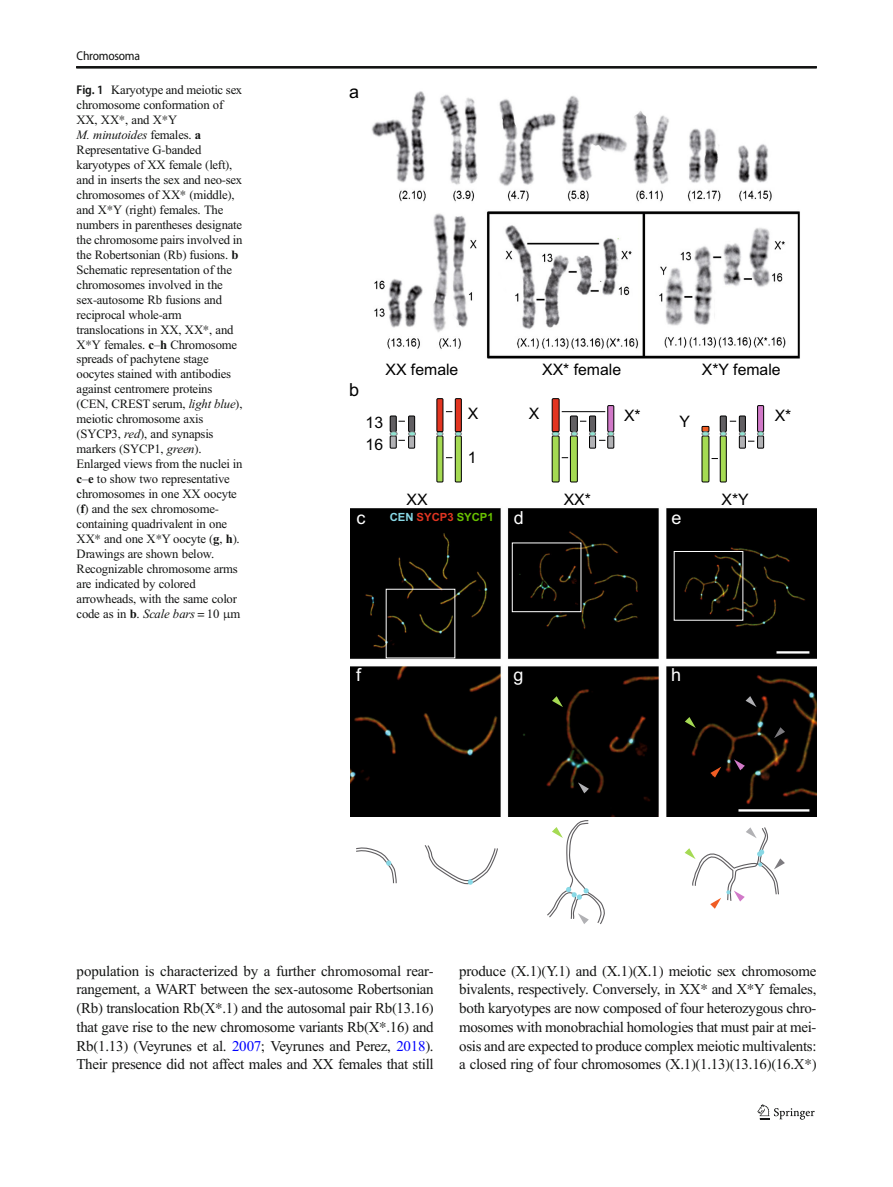
<style>
.page{position:relative;width:893px;height:1187px;background:#fff}
.page>*{position:absolute;margin:0;border:0;box-sizing:border-box;transform-origin:0 0}
.t1{font:18px "Xpxpvc Arial";color:#fff}
.t2{font:18px "Xpxpvc Arial";color:#000}
.t3{font:15.75px/21.5px "Xpxpvc Arial";color:#000}
.t4{font:15px/18.8px "Thhprg Adv TT3713 a 231";letter-spacing:-.015em;color:#131413;text-align:justify}
.t5{font:12.75px/15px "Thhprg Adv TT3713 a 231";letter-spacing:-.015em;color:#131413}
.t6{font:12.75px "Hrsklq Adv TT50 a 2 f 13 e.I";letter-spacing:-.015em;color:#131413}
.t7{font:12.75px "Clwdyn Adv T Tc 488 b 0 e 6";color:#131413}
.t8{font:700 11.25px "Xvntfs Arial";color:#e23521}
.s1{font-family:"Mqjgbw Adv TT577 c 760 c"}
.s2{font-family:"Thhprg Adv TT3713 a 231"}
.s3{font-family:"Skfgns Adv T Tb 8864 ccf.B"}
.s4{font-family:"Ffqhql Adv TT3713 a 231"}
.s5{font-family:"Hrsklq Adv TT50 a 2 f 13 e.I"}
.s6{font-family:"Msjnxv Adv TT3713 a 231"}
.s7{color:#88d8e5}
.s8{color:#69c200}
.s9{color:#00f}
</style>
<div class="page">
<img style="left:350px;top:91px;width:466px;height:725px">
<div style="left:390px;top:436px;width:6px;height:12px;background:#b1b1b4"></div>
<div style="left:390px;top:435px;width:7px;height:13px;border:1px solid #000"></div>
<div style="left:390px;top:416px;width:6px;height:15px;background:#615f62"></div>
<div style="left:390px;top:415px;width:7px;height:17px;border:1px solid #000"></div>
<div style="left:437px;top:436px;width:6px;height:46px;background:#a5da53"></div>
<div style="left:436px;top:435px;width:7px;height:47px;border:1px solid #000"></div>
<svg style="left:436px;top:432px;width:7px;height:4px"></svg>
<div style="left:437px;top:398px;width:6px;height:33px;background:#e23521"></div>
<div style="left:436px;top:398px;width:7px;height:34px;border:1px solid #000"></div>
<div style="left:409px;top:436px;width:6px;height:12px;background:#b1b1b4"></div>
<div style="left:408px;top:435px;width:7px;height:13px;border:1px solid #000"></div>
<div style="left:409px;top:416px;width:6px;height:15px;background:#615f62"></div>
<div style="left:408px;top:415px;width:7px;height:17px;border:1px solid #000"></div>
<div style="left:408px;top:431px;width:8px;height:5px;border:1px solid #7c7a7d;border-radius:50%"></div>
<div style="left:455px;top:436px;width:6px;height:46px;background:#a5da53"></div>
<div style="left:455px;top:435px;width:7px;height:47px;border:1px solid #000"></div>
<svg style="left:455px;top:432px;width:7px;height:4px"></svg>
<div style="left:455px;top:398px;width:6px;height:33px;background:#e23521"></div>
<div style="left:455px;top:398px;width:7px;height:34px;border:1px solid #000"></div>
<div style="left:570px;top:436px;width:7px;height:46px;background:#a5da53"></div>
<div style="left:570px;top:435px;width:8px;height:47px;border:1px solid #000"></div>
<div style="left:570px;top:416px;width:7px;height:15px;background:#615f62"></div>
<div style="left:570px;top:415px;width:8px;height:17px;border:1px solid #000"></div>
<svg style="left:571px;top:431px;width:7px;height:5px"></svg>
<div style="left:589px;top:436px;width:7px;height:12px;background:#b1b1b4"></div>
<div style="left:589px;top:435px;width:7px;height:13px;border:1px solid #000"></div>
<div style="left:589px;top:416px;width:7px;height:15px;background:#615f62"></div>
<div style="left:589px;top:415px;width:7px;height:17px;border:1px solid #000"></div>
<div style="left:608px;top:436px;width:6px;height:12px;background:#b1b1b4"></div>
<div style="left:607px;top:435px;width:7px;height:13px;border:1px solid #000"></div>
<div style="left:608px;top:405px;width:6px;height:26px;background:#d179c8"></div>
<div style="left:607px;top:405px;width:7px;height:27px;border:1px solid #000"></div>
<div style="left:552px;top:436px;width:7px;height:46px;background:#a5da53"></div>
<div style="left:552px;top:435px;width:8px;height:47px;border:1px solid #000"></div>
<div style="left:552px;top:431px;width:8px;height:5px;border:1px solid #7c7a7d;border-radius:50%"></div>
<div style="left:552px;top:398px;width:7px;height:33px;background:#e23521"></div>
<div style="left:552px;top:398px;width:8px;height:34px;border:1px solid #000"></div>
<svg style="left:589px;top:431px;width:25px;height:10px"></svg>
<hr style="left:562px;top:411px;width:43px;height:1px;background:#000">
<div style="left:702px;top:436px;width:7px;height:46px;background:#a5da53"></div>
<div style="left:702px;top:435px;width:7px;height:47px;border:1px solid #000"></div>
<svg style="left:702px;top:426px;width:7px;height:10px"></svg>
<div style="left:720px;top:436px;width:6px;height:46px;background:#a5da53"></div>
<div style="left:720px;top:435px;width:7px;height:47px;border:1px solid #000"></div>
<div style="left:720px;top:416px;width:6px;height:15px;background:#615f62"></div>
<div style="left:720px;top:415px;width:7px;height:17px;border:1px solid #000"></div>
<svg style="left:720px;top:431px;width:7px;height:5px"></svg>
<div style="left:739px;top:436px;width:6px;height:12px;background:#b1b1b4"></div>
<div style="left:739px;top:435px;width:7px;height:13px;border:1px solid #000"></div>
<div style="left:739px;top:416px;width:6px;height:15px;background:#615f62"></div>
<div style="left:739px;top:415px;width:7px;height:17px;border:1px solid #000"></div>
<div style="left:757px;top:436px;width:7px;height:12px;background:#b1b1b4"></div>
<div style="left:757px;top:435px;width:7px;height:13px;border:1px solid #000"></div>
<div style="left:757px;top:405px;width:7px;height:26px;background:#d179c8"></div>
<div style="left:757px;top:405px;width:7px;height:27px;border:1px solid #000"></div>
<svg style="left:739px;top:431px;width:25px;height:10px"></svg>
<svg style="left:746px;top:696px;width:10px;height:11px"></svg>
<div style="left:512px;top:542px;width:69px;height:70px;border:1px solid #fff"></div>
<svg style="left:390px;top:431px;width:25px;height:10px"></svg>
<svg style="left:424px;top:845px;width:74px;height:40px"></svg>
<svg style="left:356px;top:847px;width:41px;height:37px"></svg>
<svg style="left:685px;top:717px;width:11px;height:11px"></svg>
<svg style="left:774px;top:727px;width:11px;height:11px"></svg>
<svg style="left:734px;top:759px;width:11px;height:11px"></svg>
<svg style="left:710px;top:766px;width:11px;height:11px"></svg>
<svg style="left:547px;top:820px;width:58px;height:104px"></svg>
<svg style="left:685px;top:827px;width:100px;height:81px"></svg>
<svg style="left:552px;top:696px;width:11px;height:11px"></svg>
<svg style="left:578px;top:782px;width:11px;height:11px"></svg>
<hr style="left:77px;top:67px;width:739px;height:1px;background:#131413">
<svg style="left:757px;top:1104px;width:58px;height:15px"></svg>
<p class="t7" style="left:77px;top:51px;width:65px">Chromosoma</p>
<p class="t5" style="left:77px;top:84px;width:167px"><span class="s1">Fig. 1</span> Karyotype and meiotic sex chromosome conformation of<br>XX, XX*, and X*Y</p>
<p class="t6" style="left:77px;top:130px;width:126px">M. minutoides <span class="s2">females.</span> <span class="s3">a</span></p>
<p class="t5" style="left:77px;top:143px;width:167px">Representative G-banded karyotypes of XX female (left), and in inserts the sex and neo-sex chromosomes of XX* (middle), and X*Y (right) females. The numbers in parentheses designate the chromosome pairs involved in the Robertsonian (Rb) fusions. <span class="s3">b<br></span>Schematic representation of the chromosomes involved in the sex-autosome Rb fusions and reciprocal whole-arm translocations in XX, XX*, and<br>X*Y females. <span class="s3">c</span><span class="s4">–</span><span class="s3">h</span> Chromosome spreads of pachytene stage oocytes stained with antibodies against centromere proteins (CEN, CREST serum, <span class="s5">light blue</span>), meiotic chromosome axis (SYCP3, <span class="s5">red</span>), and synapsis markers (SYCP1, <span class="s5">green</span>).<br>Enlarged views from the nuclei in <span class="s3">c</span><span class="s4">–</span><span class="s3">e</span> to show two representative chromosomes in one XX oocyte (<span class="s3">f</span>) and the sex chromosome&shy;containing quadrivalent in one<br>XX* and one X*Y oocyte (<span class="s3">g</span>, <span class="s3">h</span>).<br>Drawings are shown below.<br>Recognizable chromosome arms are indicated by colored arrowheads, with the same color code as in <span class="s3">b</span>. <span class="s5">Scale bars</span> = 10 <span class="s6">μ</span>m</p>
<h1 class="t2" style="left:349px;top:84px;width:12px">a</h1>
<h1 class="t2" style="left:349px;top:383px;width:12px">b</h1>
<p class="t3" style="left:385px;top:360px;width:74px">XX female</p>
<p class="t3" style="left:542px;top:360px;width:81px">XX* female</p>
<p class="t3" style="left:702px;top:360px;width:80px">X*Y female</p>
<p class="t3" style="left:366px;top:413px;width:19px">13<br>16</p>
<p class="t3" style="left:468px;top:404px;width:12px">X</p>
<p class="t3" style="left:468px;top:448px;width:10px">1</p>
<p class="t3" style="left:529px;top:404px;width:12px">X</p>
<p class="t3" style="left:624px;top:406px;width:18px">X*</p>
<p class="t3" style="left:775px;top:406px;width:18px">X*</p>
<p class="t3" style="left:680px;top:412px;width:12px">Y</p>
<p class="t3" style="left:406px;top:489px;width:23px">XX</p>
<p class="t3" style="left:564px;top:489px;width:29px">XX*</p>
<p class="t3" style="left:721px;top:489px;width:29px">X*Y</p>
<h1 class="t1" style="left:356px;top:510px;width:10px">c</h1>
<h1 class="t1" style="left:514px;top:510px;width:12px">d</h1>
<h1 class="t1" style="left:671px;top:510px;width:12px">e</h1>
<p class="t8" style="left:390px;top:511px;width:106px"><span class="s7">CEN</span> SYCP3 <span class="s8">SYCP1</span></p>
<h1 class="t1" style="left:356px;top:667px;width:7px">f</h1>
<h1 class="t1" style="left:513px;top:667px;width:12px">g</h1>
<h1 class="t1" style="left:671px;top:667px;width:12px">h</h1>
<p class="t4" style="left:77px;top:962px;width:359px">population is characterized by a further chromosomal rear&shy;rangement, a WART between the sex-autosome Robertsonian (Rb) translocation Rb(X*.1) and the autosomal pair Rb(13.16) that gave rise to the new chromosome variants Rb(X*.16) and Rb(1.13) (Veyrunes et al. <span class="s9">2007</span>; Veyrunes and Perez, <span class="s9">2018</span>).<br>Their presence did not affect males and XX females that still</p>
<p class="t4" style="left:459px;top:962px;width:359px">produce (X.1)(Y.1) and (X.1)(X.1) meiotic sex chromosome bivalents, respectively. Conversely, in XX* and X*Y females, both karyotypes are now composed of four heterozygous chro&shy;mosomes with monobrachial homologies that must pair at mei&shy;osis and are expected to produce complex meiotic multivalents: a closed ring of four chromosomes (X.1)(1.13)(13.16)(16.X*)</p>
</div>
